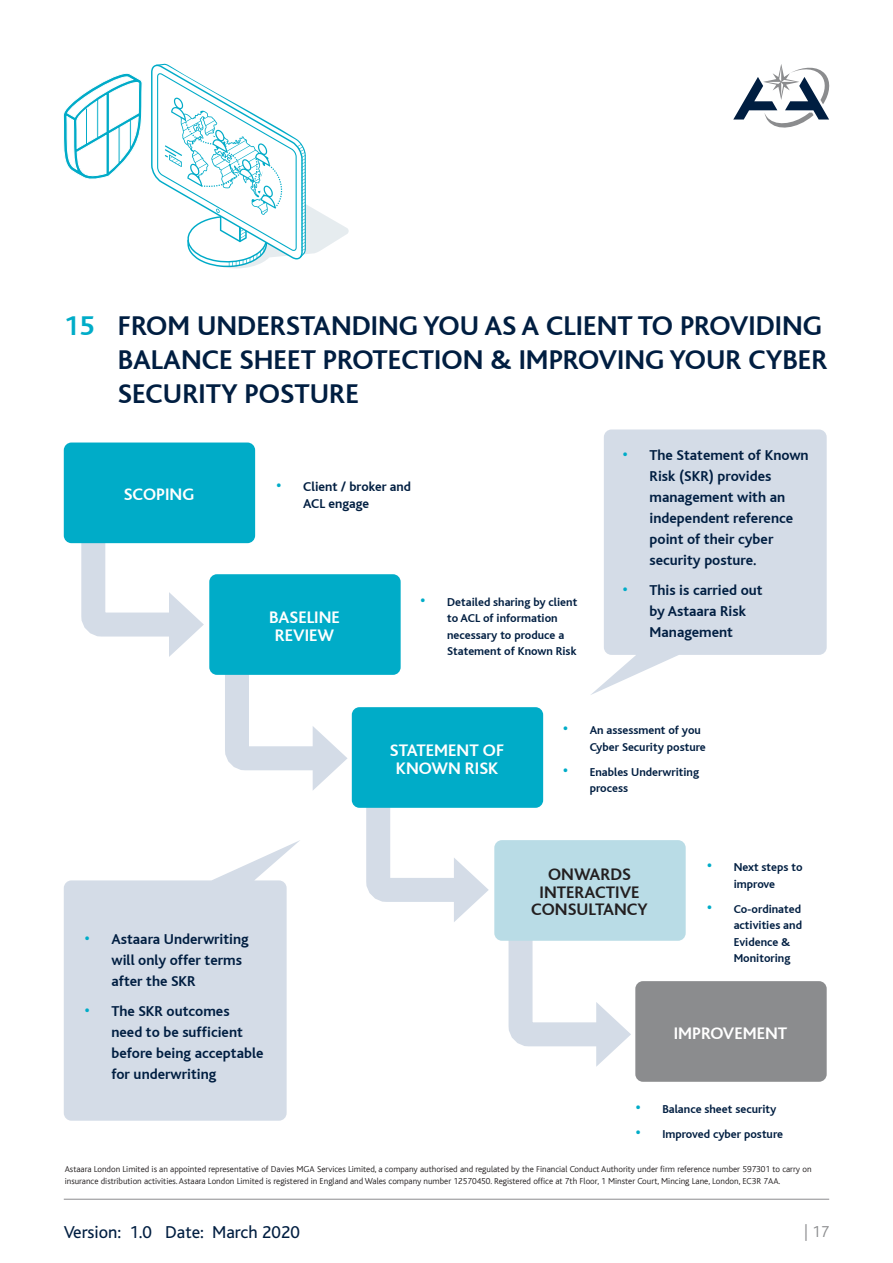
<style>
.page{position:relative;width:893px;height:1263px;background:#fff}
.page>*{position:absolute;margin:0;border:0;box-sizing:border-box;transform-origin:0 0}
.t1{font:700 28.5px/34.2px "Bliss";color:#001e41}
.t2{font:18px "Bliss";color:#001e41}
.Table{font:700 17.55px/17.5px "Bliss";color:#fff;text-align:center}
.Table-2{font:700 17.55px/17.5px "Bliss";color:#231f20;text-align:center}
.t3{font:300 16.5px "Bliss";color:#8b8c8e}
.t4{font:700 15px/21px "Bliss";color:#001e41}
.t5{font:700 13.5px/16.5px "Bliss";color:#001e41}
.t6{font:700 12px/16.5px "Bliss";color:#001e41}
.Body_Text{font:300 9px/12px "Bliss";color:#231f20}
.s1{color:#00acc8}
.s2{font-weight:400;font-size:18px;color:#00acc8}
</style>
<div class="page">
<svg style="left:591px;top:429px;width:236px;height:266px;fill:#d4dce7"></svg>
<div style="left:64px;top:880px;width:223px;height:241px;background:#d4dce7"></div>
<hr style="left:64px;top:1199px;width:765px;height:1px;background:#8b8c8e">
<svg style="left:70px;top:543px;width:136px;height:114px"></svg>
<svg style="left:213px;top:675px;width:276px;height:247px"></svg>
<svg style="left:508px;top:941px;width:123px;height:126px"></svg>
<svg style="left:733px;top:64px;width:97px;height:64px"></svg>
<div style="left:64px;top:442px;width:191px;height:101px;background:#00acc8;border-radius:8px"></div>
<div style="left:352px;top:707px;width:191px;height:101px;background:#00acc8;border-radius:8px"></div>
<div style="left:209px;top:574px;width:192px;height:101px;background:#00acc8;border-radius:8px"></div>
<div style="left:494px;top:840px;width:192px;height:101px;background:#b9dce6;border-radius:8px"></div>
<div style="left:635px;top:981px;width:192px;height:101px;background:#8b8c8e;border-radius:8px"></div>
<svg style="left:151px;top:64px;width:198px;height:204px"></svg>
<svg style="left:63px;top:73px;width:79px;height:106px"></svg>
<p class="t1" style="left:118px;top:309px;width:711px;text-indent:-54px"><span class="s1">15</span> FROM UNDERSTANDING YOU AS A CLIENT TO PROVIDING<br>BALANCE SHEET PROTECTION &amp; IMPROVING YOUR CYBER<br>SECURITY POSTURE</p>
<p class="Table" style="left:124px;top:486px;width:72px">SCOPING</p>
<p class="t5" style="left:303px;top:479px;width:109px;text-indent:-27px"><span class="s2">•</span> Client / broker and<br>ACL engage</p>
<p class="Table" style="left:269px;top:609px;width:72px">BASELINE<br>REVIEW</p>
<p class="t6" style="left:447px;top:594px;width:132px;text-indent:-27px"><span class="s2">•</span> Detailed sharing by client to ACL of information necessary to produce a<br>Statement of Known Risk</p>
<p class="t4" style="left:650px;top:445px;width:161px;text-indent:-27px"><span class="s2">•</span> The Statement of Known<br>Risk (SKR) provides management with an independent reference point of their cyber security posture.</p>
<p class="t4" style="left:650px;top:580px;width:115px;text-indent:-27px"><span class="s2">•</span> This is carried out by Astaara Risk<br>Management</p>
<p class="Table" style="left:390px;top:742px;width:116px">STATEMENT OF<br>KNOWN RISK</p>
<p class="t6" style="left:590px;top:722px;width:118px;text-indent:-27px"><span class="s2">•</span> An assessment of you<br>Cyber Security posture</p>
<p class="t6" style="left:590px;top:764px;width:111px;text-indent:-27px"><span class="s2">•</span> Enables Underwriting process</p>
<p class="t4" style="left:111px;top:929px;width:139px;text-indent:-27px"><span class="s2">•</span> Astaara Underwriting will only offer terms after the SKR</p>
<p class="t4" style="left:111px;top:1001px;width:154px;text-indent:-27px"><span class="s2">•</span> The SKR outcomes need to be sufficient before being acceptable for underwriting</p>
<p class="Table-2" style="left:531px;top:866px;width:118px">ONWARDS<br>INTERACTIVE<br>CONSULTANCY</p>
<p class="t6" style="left:707px;top:859px;width:97px;text-align:center"><span class="s2">•</span> Next steps to improve</p>
<p class="t6" style="left:734px;top:901px;width:70px;text-indent:-27px"><span class="s2">•</span> Co-ordinated activities and<br>Evidence &amp;<br>Monitoring</p>
<p class="Table" style="left:674px;top:1025px;width:115px">IMPROVEMENT</p>
<p class="t6" style="left:635px;top:1101px;width:142px"><span class="s2">•</span> Balance sheet security</p>
<p class="t6" style="left:635px;top:1126px;width:149px"><span class="s2">•</span> Improved cyber posture</p>
<p class="Body_Text" style="left:65px;top:1163px;width:748px">Astaara London Limited is an appointed representative of Davies MGA Services Limited, a company authorised and regulated by the Financial Conduct Authority under firm reference number 597301 to carry on insurance distribution activities. Astaara London Limited is registered in England and Wales company number 12570450. Registered office at 7th Floor, 1 Minster Court, Mincing Lane, London, EC3R 7AA.</p>
<p class="t2" style="left:64px;top:1222px;width:238px">Version: 1.0 Date: March 2020</p>
<h3 class="t3" style="left:804px;top:1223px;width:27px">| 17</h3>
</div>
